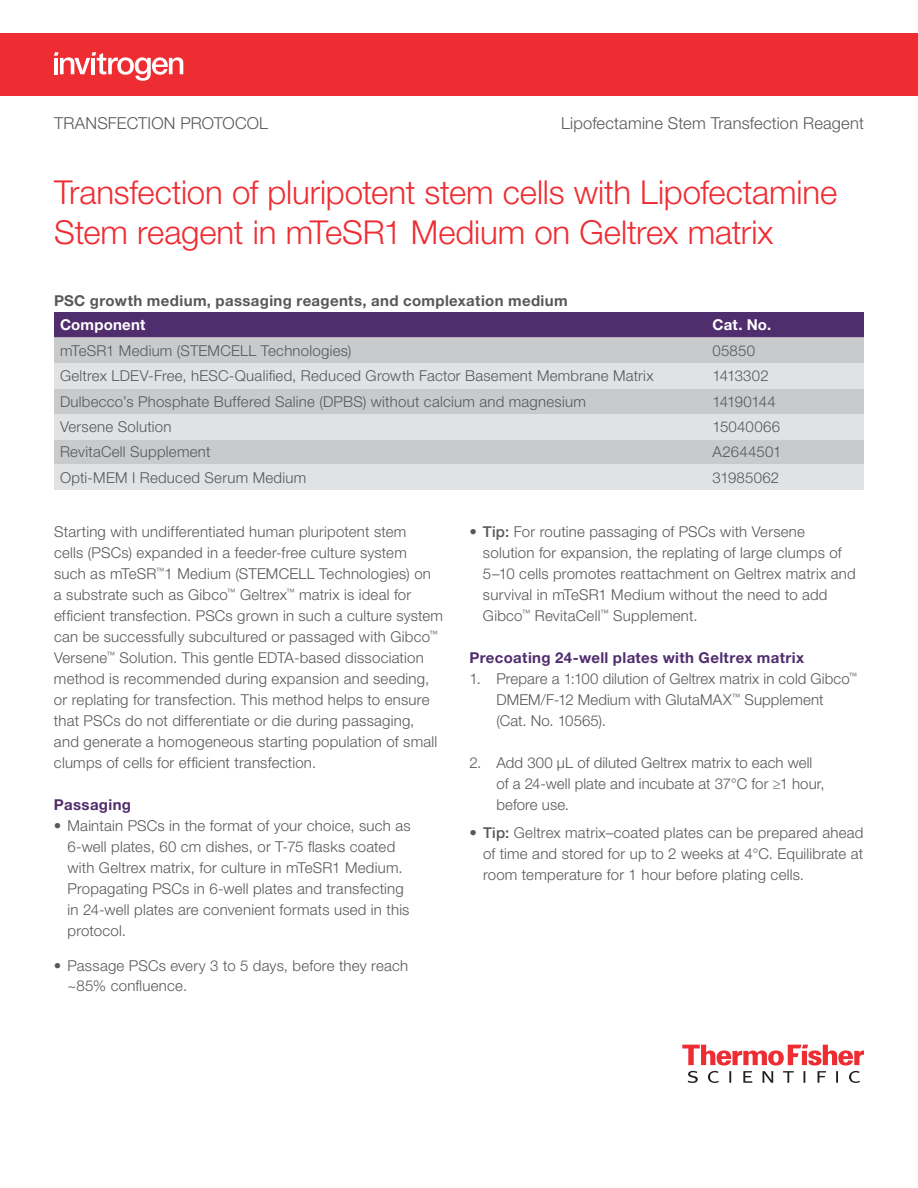
<style>
.page{position:relative;width:918px;height:1188px;background:#fff}
.page>*{position:absolute;margin:0;border:0;box-sizing:border-box;transform-origin:0 0}
.t1{font:300 33px/40.5px "Helvetica Neue LT Std";letter-spacing:-.005em;color:#ee2d33}
.t2{font:300 16.5px "Helvetica Neue LT Std";letter-spacing:.01em;color:#57585a}
.t3{font:300 15px/21px "Helvetica Neue LT Std";letter-spacing:.015em;color:#57585a}
.t4{font:700 15px "Helvetica Neue LT Std";letter-spacing:.025em;color:#57585a}
.t5{font:700 15px "Helvetica Neue LT Std";letter-spacing:.025em;color:#502d6d}
.t6{font:700 15px "Helvetica Neue LT Std";letter-spacing:.015em;color:#fff}
.t7{font:300 15px "Helvetica Neue LT Std";letter-spacing:-.05em;color:#57585a}
.t8{font:300 15px "Helvetica Neue LT Std";letter-spacing:-.02em;color:#57585a}
.s1{font-weight:500}
</style>
<div class="page">
<svg style="left:682px;top:1045px;width:182px;height:38px"></svg>
<div style="left:54px;top:312px;width:810px;height:26px;background:#502d6d"></div>
<div style="left:54px;top:338px;width:810px;height:25px;background:#c9cacc"></div>
<svg style="left:54px;top:363px;width:810px;height:127px;background:#d7d8da"></svg>
<div style="left:0;top:33px;width:918px;height:63px;background:#ee2d33"></div>
<svg style="left:54px;top:52px;width:129px;height:29px"></svg>
<p class="t2" style="left:54px;top:113px;width:216px">TRANSFECTION PROTOCOL</p>
<p class="t2" style="left:561px;top:113px;width:304px">Lipofectamine Stem Transfection Reagent</p>
<h1 class="t1" style="left:54px;top:171px;width:785px">Transfection of pluripotent stem cells with Lipofectamine<br>Stem reagent in mTeSR1 Medium on Geltrex matrix</h1>
<p class="t4" style="left:54px;top:291px;width:515px">PSC growth medium, passaging reagents, and complexation medium</p>
<p class="t6" style="left:60px;top:315px;width:87px">Component</p>
<p class="t6" style="left:713px;top:315px;width:60px">Cat. No.</p>
<p class="t3" style="left:60px;top:339px;width:293px">mTeSR1 Medium (STEMCELL Technologies)</p>
<p class="t3" style="left:713px;top:339px;width:44px">05850</p>
<p class="t3" style="left:60px;top:365px;width:595px">Geltrex LDEV-Free, hESC-Qualified, Reduced Growth Factor Basement Membrane Matrix</p>
<p class="t8" style="left:713px;top:367px;width:58px">1413302</p>
<p class="t3" style="left:60px;top:390px;width:527px">Dulbecco’s Phosphate Buffered Saline (DPBS) without calcium and magnesium</p>
<p class="t7" style="left:713px;top:392px;width:65px">14190144</p>
<p class="t3" style="left:60px;top:416px;width:113px">Versene Solution</p>
<p class="t3" style="left:713px;top:416px;width:69px">15040066</p>
<p class="t3" style="left:60px;top:441px;width:152px">RevitaCell Supplement</p>
<p class="t3" style="left:713px;top:441px;width:70px">A2644501</p>
<p class="t3" style="left:60px;top:466px;width:248px">Opti-MEM I Reduced Serum Medium</p>
<p class="t3" style="left:713px;top:466px;width:68px">31985062</p>
<p class="t3" style="left:54px;top:521px;width:391px">Starting with undifferentiated human pluripotent stem<br>cells (PSCs) expanded in a feeder-free culture system<br>such as mTeSR<sup>™</sup>1 Medium (STEMCELL Technologies) on<br>a substrate such as Gibco<sup>™</sup> Geltrex<sup>™</sup> matrix is ideal for efficient transfection. PSCs grown in such a culture system can be successfully subcultured or passaged with Gibco<sup>™ </sup>Versene<sup>™</sup> Solution. This gentle EDTA-based dissociation method is recommended during expansion and seeding, or replating for transfection. This method helps to ensure that PSCs do not differentiate or die during passaging, and generate a homogeneous starting population of small clumps of cells for efficient transfection.</p>
<p class="t5" style="left:54px;top:795px;width:79px">Passaging</p>
<p class="t3" style="left:67px;top:815px;width:345px;text-indent:-14px">• Maintain PSCs in the format of your choice, such as 6-well plates, 60 cm dishes, or T-75 flasks coated with Geltrex matrix, for culture in mTeSR1 Medium.<br>Propagating PSCs in 6-well plates and transfecting in 24-well plates are convenient formats used in this protocol.</p>
<p class="t3" style="left:67px;top:954px;width:342px;text-indent:-14px">• Passage PSCs every 3 to 5 days, before they reach ~85% confluence.</p>
<p class="t3" style="left:483px;top:521px;width:374px;text-indent:-14px">• <span class="s1">Tip:</span> For routine passaging of PSCs with Versene solution for expansion, the replating of large clumps of 5–10 cells promotes reattachment on Geltrex matrix and survival in mTeSR1 Medium without the need to add Gibco<sup>™</sup> RevitaCell<sup>™</sup> Supplement.</p>
<p class="t5" style="left:470px;top:648px;width:336px">Precoating 24-well plates with Geltrex matrix</p>
<p class="t3" style="left:497px;top:668px;width:362px;text-indent:-27px">1. Prepare a 1:100 dilution of Geltrex matrix in cold Gibco<sup>™<br></sup>DMEM/F-12 Medium with GlutaMAX<sup>™</sup> Supplement (Cat. No. 10565).</p>
<p class="t3" style="left:497px;top:752px;width:330px;text-indent:-27px">2. Add 300 µL of diluted Geltrex matrix to each well of a 24-well plate and incubate at 37°C for ≥1 hour, before use.</p>
<p class="t3" style="left:483px;top:822px;width:382px;text-align:justify;text-indent:-14px">• <span class="s1">Tip:</span> Geltrex matrix–coated plates can be prepared ahead of time and stored for up to 2 weeks at 4°C. Equilibrate at room temperature for 1 hour before plating cells.</p>
</div>
